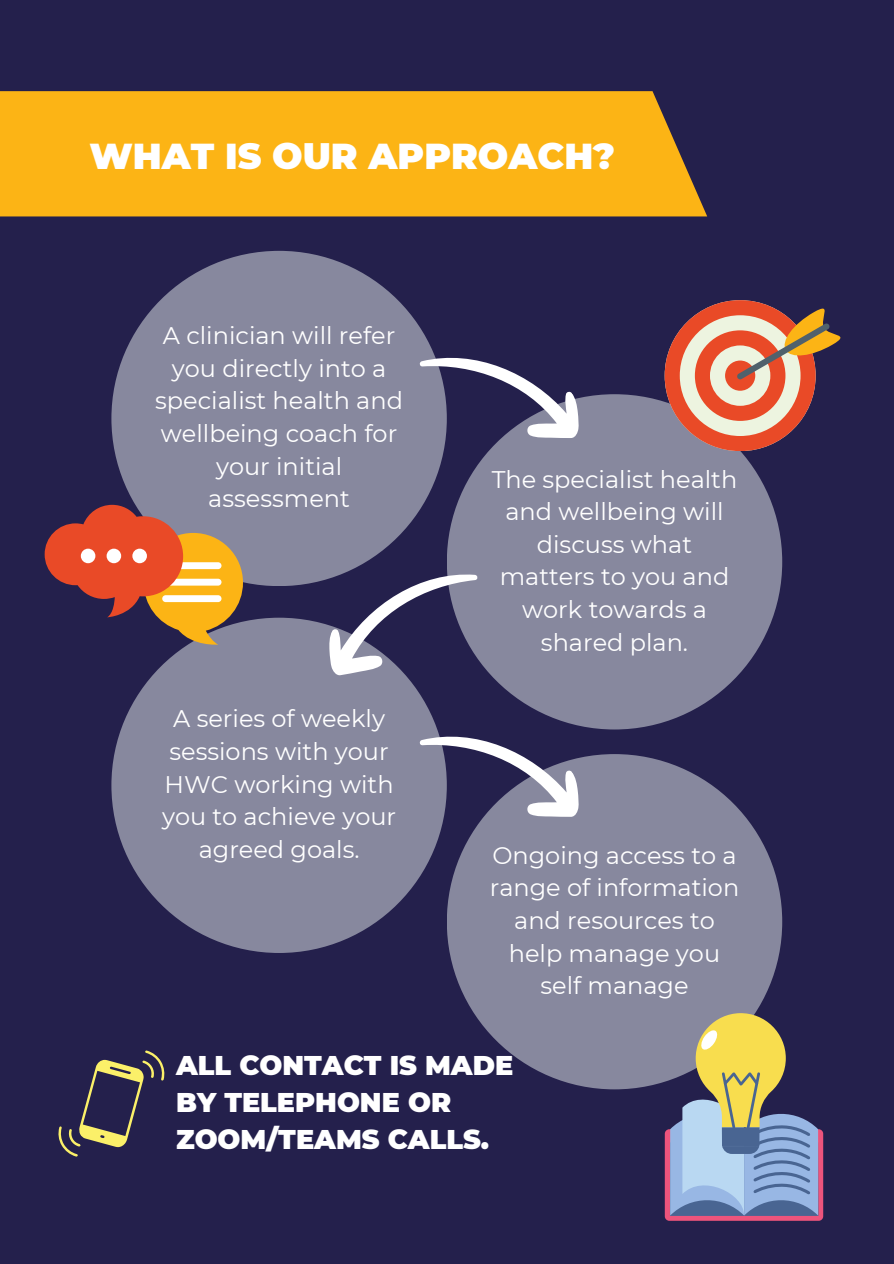
<style>
.page{position:relative;width:894px;height:1264px;background:#fff}
.page>*{position:absolute;margin:0;border:0;box-sizing:border-box;transform-origin:0 0}
.t1{font:900 36px "Montserrat";color:#fff}
.t2{font:900 27px/37.2px "Montserrat";color:#fff}
.t3{font:24px/32.7px "Montserrat";color:#fff;text-align:center}
</style>
<div class="page">
<div style="left:0;top:0;width:893px;height:1263px;background:#24204c"></div>
<div style="left:0;top:91px;width:707px;height:125px;background:#fcb415"></div>
<div style="left:111px;top:251px;width:335px;height:335px;background:#87889e;border-radius:50%"></div>
<div style="left:446px;top:394px;width:336px;height:335px;background:#87889e;border-radius:50%"></div>
<div style="left:111px;top:617px;width:335px;height:336px;background:#87889e;border-radius:50%"></div>
<div style="left:446px;top:754px;width:336px;height:335px;background:#87889e;border-radius:50%"></div>
<svg style="left:417px;top:323px;width:177px;height:165px"></svg>
<svg style="left:315px;top:529px;width:279px;height:337px"></svg>
<svg style="left:58px;top:1050px;width:107px;height:106px"></svg>
<svg style="left:664px;top:1129px;width:159px;height:91px;background:#d15881"></svg>
<svg style="left:670px;top:1012px;width:147px;height:203px"></svg>
<svg style="left:45px;top:505px;width:198px;height:141px"></svg>
<div style="left:81px;top:548px;width:14px;height:15px;background:#fff;border-radius:50%"></div>
<div style="left:107px;top:548px;width:14px;height:15px;background:#fff;border-radius:50%"></div>
<div style="left:132px;top:548px;width:15px;height:15px;background:#fff;border-radius:50%"></div>
<svg style="left:664px;top:300px;width:177px;height:151px"></svg>
<h1 class="t1" style="left:89px;top:134px;width:527px">WHAT IS OUR APPROACH?</h1>
<p class="t3" style="left:155px;top:319px;width:249px">A clinician will refer you directly into a specialist health and wellbeing coach for your initial assessment</p>
<p class="t3" style="left:162px;top:702px;width:236px">A series of weekly sessions with your<br>HWC working with you to achieve your agreed goals.</p>
<p class="t3" style="left:491px;top:462px;width:247px">The specialist health and wellbeing will discuss what matters to you and work towards a shared plan.</p>
<p class="t3" style="left:489px;top:838px;width:251px">Ongoing access to a range of information and resources to help manage you self manage</p>
<p class="t2" style="left:176px;top:1046px;width:338px">ALL CONTACT IS MADE<br>BY TELEPHONE OR<br>ZOOM/TEAMS CALLS.</p>
</div>
